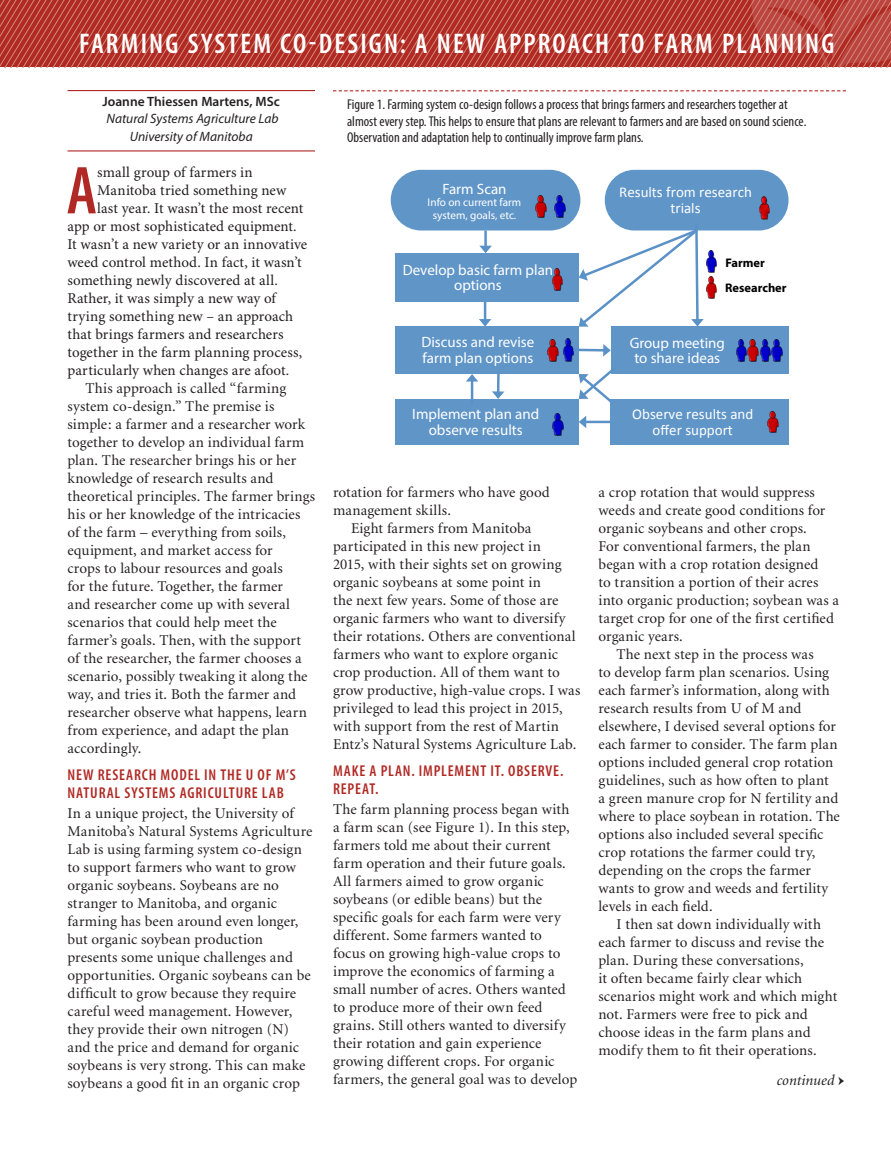
<style>
.page{position:relative;width:891px;height:1161px;background:#fff}
.page>*{position:absolute;margin:0;border:0;box-sizing:border-box;transform-origin:0 0}
.Drop_Cap{font:600 condensed 68.4px "Myriad Pro";color:#b12924}
.Title_1_line{font:600 condensed 28.5px "Myriad Pro";letter-spacing:.075em;color:#fff}
.body_head___Myriad_P{font:600 condensed 15.75px/18px "Myriad Pro";letter-spacing:.05em;color:#b12924}
.Body{font:15px/18px "Minion";letter-spacing:.005em;color:#231f20}
.Body_no_indent{font:15px/18px "Minion";letter-spacing:.01em;color:#231f20}
.Drop_Cap-2{font:15px "Minion Pro";letter-spacing:.005em;color:#231f20}
.t1{font:15px/15.6px "Myriad Pro";color:#fff;text-align:center}
.t2{font:15px/15.6px "Calibri";color:#fff;text-align:center}
.Body-2{font:italic 15px "Minion";color:#231f20}
.captions_photos_top{font:condensed 14.25px/16.5px "Myriad Pro";color:#231f20}
.Credit_2{font:italic 13.5px/18px "Myriad Pro";color:#231f20;text-align:center}
.Credit_1{font:600 13.5px "Myriad Pro";color:#231f20}
.t3{font:700 12.45px/24.8px "Myriad Pro";color:#000}
.t4{font:11.25px/12.5px "Myriad Pro";color:#fff;text-align:center}
.s1{font-family:"Minion Pro";font-weight:700;font-style:normal;font-stretch:condensed}
</style>
<div class="page">
<svg style="left:0;top:0;width:891px;height:68px;background:#b94138"></svg>
<hr style="left:68px;top:90px;width:247px;height:1px;background:#b12924">
<hr style="left:68px;top:150px;width:247px;height:2px;background:#b12924">
<img style="left:706px;top:277px;width:11px;height:21px">
<img style="left:706px;top:251px;width:11px;height:21px">
<div style="left:391px;top:170px;width:189px;height:61px;background:#6095c8;border-radius:30px"></div>
<img style="left:536px;top:196px;width:10px;height:21px">
<img style="left:555px;top:196px;width:10px;height:22px">
<div style="left:395px;top:253px;width:184px;height:49px;background:#6095c8"></div>
<img style="left:552px;top:269px;width:11px;height:22px">
<div style="left:395px;top:326px;width:184px;height:48px;background:#6095c8"></div>
<img style="left:548px;top:339px;width:10px;height:22px">
<img style="left:563px;top:339px;width:10px;height:22px">
<div style="left:395px;top:399px;width:184px;height:46px;background:#6095c8"></div>
<img style="left:553px;top:414px;width:10px;height:21px">
<div style="left:610px;top:399px;width:179px;height:46px;background:#6095c8"></div>
<img style="left:768px;top:411px;width:10px;height:22px">
<div style="left:611px;top:327px;width:178px;height:47px;background:#6095c8"></div>
<img style="left:737px;top:340px;width:21px;height:21px">
<img style="left:760px;top:340px;width:10px;height:21px">
<img style="left:772px;top:340px;width:10px;height:21px">
<hr style="left:484px;top:231px;width:3px;height:21px;background:#5a91c7">
<svg style="left:479px;top:246px;width:13px;height:7px"></svg>
<hr style="left:484px;top:302px;width:2px;height:23px;background:#5a91c7">
<svg style="left:479px;top:319px;width:12px;height:7px"></svg>
<svg style="left:571px;top:344px;width:40px;height:13px"></svg>
<hr style="left:580px;top:421px;width:30px;height:2px;background:#5a91c7">
<svg style="left:579px;top:416px;width:7px;height:12px"></svg>
<hr style="left:497px;top:372px;width:3px;height:25px;background:#5a91c7">
<svg style="left:492px;top:391px;width:12px;height:8px"></svg>
<hr style="left:471px;top:376px;width:2px;height:29px;background:#5a91c7">
<svg style="left:466px;top:374px;width:12px;height:8px"></svg>
<div style="left:605px;top:170px;width:184px;height:61px;background:#6095c8;border-radius:30px"></div>
<img style="left:759px;top:196px;width:11px;height:23px">
<svg style="left:579px;top:221px;width:125px;height:106px"></svg>
<svg style="left:578px;top:369px;width:33px;height:33px"></svg>
<svg style="left:333px;top:90px;width:513px;height:1px"></svg>
<p class="Title_1_line" style="left:79px;top:26px;width:757px">FARMING SYSTEM CO-DESIGN: A NEW APPROACH TO FARM PLANNING</p>
<p class="Credit_1" style="left:103px;top:93px;width:179px">Joanne Thiessen Martens, MSc</p>
<p class="Credit_2" style="left:106px;top:110px;width:174px">Natural Systems Agriculture Lab<br>University of Manitoba</p>
<p class="Drop_Cap" style="left:67px;top:149px;width:32px">A</p>
<p class="Drop_Cap-2" style="left:97px;top:164px;width:157px">small group of farmers in</p>
<p class="Drop_Cap-2" style="left:97px;top:182px;width:191px">Manitoba tried something new</p>
<p class="Drop_Cap-2" style="left:97px;top:200px;width:208px">last year. It wasn’t the most recent</p>
<p class="Drop_Cap-2" style="left:68px;top:218px;width:231px">app or most sophisticated equipment.</p>
<p class="Drop_Cap-2" style="left:68px;top:236px;width:241px">It wasn’t a new variety or an innovative</p>
<p class="Drop_Cap-2" style="left:68px;top:254px;width:236px">weed control method. In fact, it wasn’t</p>
<p class="Drop_Cap-2" style="left:68px;top:272px;width:212px">something newly discovered at all.</p>
<p class="Drop_Cap-2" style="left:68px;top:290px;width:210px">Rather, it was simply a new way of</p>
<p class="Drop_Cap-2" style="left:68px;top:308px;width:227px">trying something new – an approach</p>
<p class="Drop_Cap-2" style="left:68px;top:326px;width:218px">that brings farmers and researchers</p>
<p class="Drop_Cap-2" style="left:68px;top:344px;width:236px">together in the farm planning process,</p>
<p class="Drop_Cap-2" style="left:68px;top:362px;width:223px">particularly when changes are afoot.</p>
<p class="Body" style="left:68px;top:380px;width:249px;text-indent:18px">This approach is called “farming system co-design.” The premise is simple: a farmer and a researcher work together to develop an individual farm plan. The researcher brings his or her knowledge of research results and theoretical principles. The farmer brings his or her knowledge of the intricacies of the farm – everything from soils, equipment, and market access for<br>crops to labour resources and goals<br>for the future. Together, the farmer<br>and researcher come up with several scenarios that could help meet the farmer’s goals. Then, with the support of the researcher, the farmer chooses a scenario, possibly tweaking it along the way, and tries it. Both the farmer and researcher observe what happens, learn from experience, and adapt the plan accordingly.</p>
<p class="body_head___Myriad_P" style="left:68px;top:766px;width:230px">NEW RESEARCH MODEL IN THE U OF M’S<br>NATURAL SYSTEMS AGRICULTURE LAB</p>
<p class="Body_no_indent" style="left:68px;top:805px;width:246px">In a unique project, the University of Manitoba’s Natural Systems Agriculture Lab is using farming system co-design to support farmers who want to grow organic soybeans. Soybeans are no stranger to Manitoba, and organic farming has been around even longer, but organic soybean production presents some unique challenges and opportunities. Organic soybeans can be difficult to grow because they require careful weed management. However, they provide their own nitrogen (N) and the price and demand for organic soybeans is very strong. This can make soybeans a good fit in an organic crop</p>
<p class="captions_photos_top" style="left:347px;top:96px;width:461px">Figure 1. Farming system co-design follows a process that brings farmers and researchers together at almost every step. This helps to ensure that plans are relevant to farmers and are based on sound science.<br>Observation and adaptation help to continually improve farm plans.</p>
<p class="t1" style="left:442px;top:181px;width:66px">Farm Scan</p>
<p class="t4" style="left:428px;top:196px;width:95px">Info on current farm system, goals, etc.</p>
<p class="t2" style="left:619px;top:185px;width:134px">Results from research trials</p>
<p class="t1" style="left:403px;top:262px;width:152px">Develop basic farm plan options</p>
<p class="t3" style="left:725px;top:250px;width:63px">Farmer<br>Researcher</p>
<p class="t1" style="left:421px;top:334px;width:114px;text-align:left">Discuss and revise farm plan options</p>
<p class="t1" style="left:630px;top:335px;width:97px">Group meeting to share ideas</p>
<p class="t1" style="left:412px;top:406px;width:128px">Implement plan and observe results</p>
<p class="t2" style="left:632px;top:406px;width:122px">Observe results and offer support</p>
<p class="Body_no_indent" style="left:333px;top:484px;width:218px">rotation for farmers who have good management skills.</p>
<p class="Body" style="left:333px;top:520px;width:249px;text-indent:18px">Eight farmers from Manitoba participated in this new project in<br>2015, with their sights set on growing organic soybeans at some point in<br>the next few years. Some of those are organic farmers who want to diversify their rotations. Others are conventional farmers who want to explore organic crop production. All of them want to grow productive, high-value crops. I was privileged to lead this project in 2015, with support from the rest of Martin Entz’s Natural Systems Agriculture Lab.</p>
<p class="body_head___Myriad_P" style="left:333px;top:762px;width:232px">MAKE A PLAN. IMPLEMENT IT. OBSERVE.<br>REPEAT.</p>
<p class="Body_no_indent" style="left:333px;top:801px;width:246px">The farm planning process began with a farm scan (see Figure 1). In this step, farmers told me about their current farm operation and their future goals.<br>All farmers aimed to grow organic soybeans (or edible beans) but the specific goals for each farm were very different. Some farmers wanted to focus on growing high-value crops to improve the economics of farming a small number of acres. Others wanted to produce more of their own feed grains. Still others wanted to diversify their rotation and gain experience growing different crops. For organic farmers, the general goal was to develop</p>
<p class="Body_no_indent" style="left:598px;top:484px;width:242px">a crop rotation that would suppress weeds and create good conditions for organic soybeans and other crops.<br>For conventional farmers, the plan began with a crop rotation designed<br>to transition a portion of their acres into organic production; soybean was a target crop for one of the first certified organic years.</p>
<p class="Body" style="left:598px;top:646px;width:243px;text-indent:18px">The next step in the process was<br>to develop farm plan scenarios. Using each farmer’s information, along with research results from U of M and elsewhere, I devised several options for each farmer to consider. The farm plan options included general crop rotation guidelines, such as how often to plant<br>a green manure crop for N fertility and where to place soybean in rotation. The options also included several specific crop rotations the farmer could try, depending on the crops the farmer wants to grow and weeds and fertility levels in each field.</p>
<p class="Body" style="left:598px;top:916px;width:240px;text-indent:18px">I then sat down individually with each farmer to discuss and revise the plan. During these conversations,<br>it often became fairly clear which scenarios might work and which might not. Farmers were free to pick and choose ideas in the farm plans and modify them to fit their operations.</p>
<p class="Body-2" style="left:777px;top:1072px;width:69px">continued <span class="s1">→</span></p>
</div>
